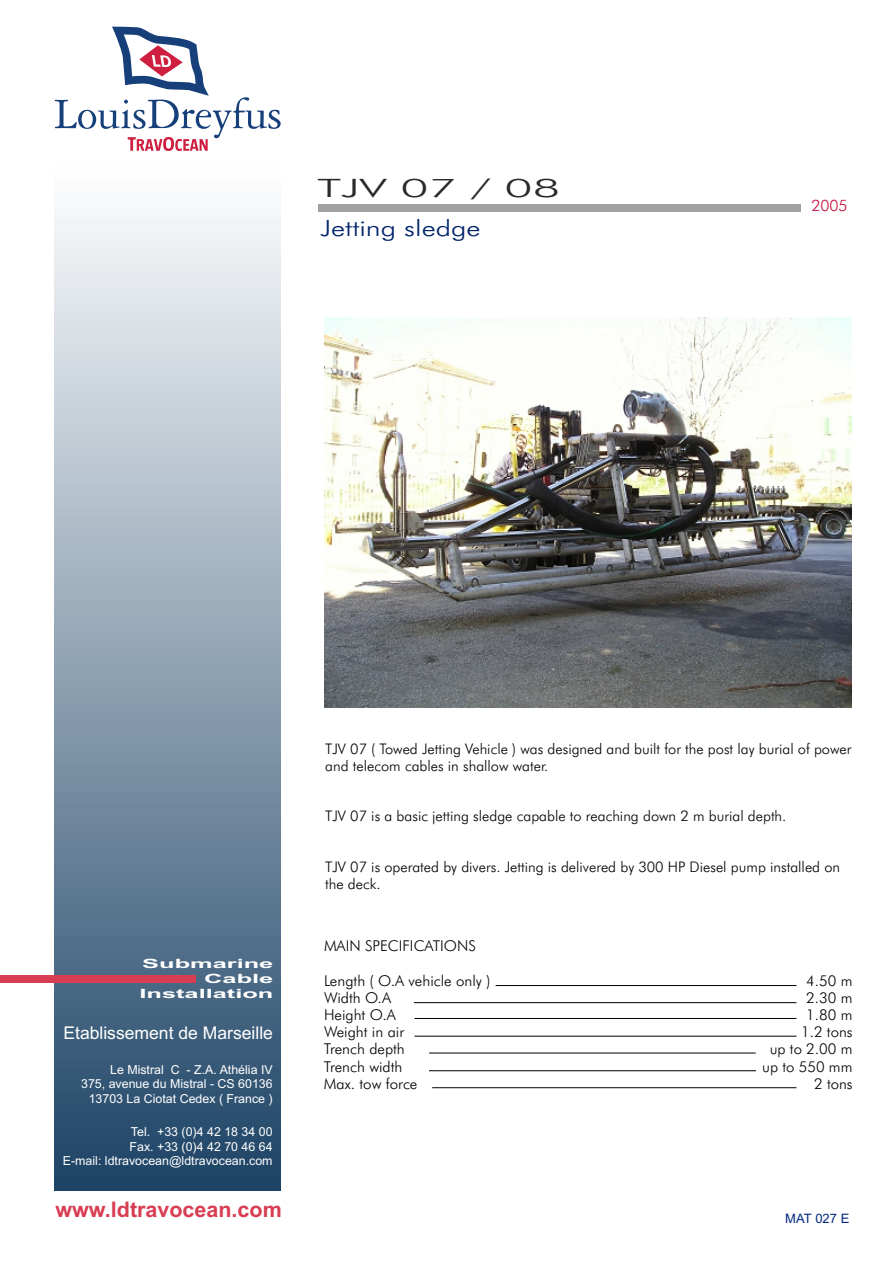
<style>
.page{position:relative;width:893px;height:1262px;background:#fff}
.page>*{position:absolute;margin:0;border:0;box-sizing:border-box;transform-origin:0 0}
.t1{font:300 25.35px "Futura BT";color:#2b2929;scale:1.92 1}
.t2{font:300 22.5px "Futura BT";color:#002469;scale:1.26 1}
.t3{font:700 21.45px "Arial";color:#d93d52}
.t4{font:17.55px "Arial";color:#fff}
.t5{font:300 15.75px "Futura BT";color:#c20a38}
.t6{font:300 15px/17.1px "Futura BT";color:#000}
.t7{font:300 14.55px/16.8px "Futura BT";color:#000}
.t8{font:13.05px "Arial";color:#052980}
.t9{font:700 12.75px/14.7px "Arial";color:#fff;text-align:right;scale:1.99 1}
.t10{font:12.45px/14.2px "Arial";color:#fff;text-align:right}
</style>
<div class="page">
<div style="left:318px;top:205px;width:483px;height:7px;background:#a1a1a1"></div>
<img style="left:324px;top:318px;width:527px;height:389px">
<hr style="left:495px;top:985px;width:301px;height:1px;background:#000">
<hr style="left:414px;top:1002px;width:382px;height:1px;background:#000">
<hr style="left:414px;top:1018px;width:382px;height:1px;background:#000">
<hr style="left:414px;top:1036px;width:382px;height:1px;background:#000">
<hr style="left:429px;top:1052px;width:326px;height:1px;background:#000">
<hr style="left:429px;top:1070px;width:327px;height:1px;background:#000">
<hr style="left:432px;top:1087px;width:364px;height:1px;background:#000">
<img style="left:55px;top:210px;width:226px;height:980px">
<div style="left:0;top:975px;width:195px;height:7px;background:#d93d52"></div>
<svg style="left:55px;top:27px;width:226px;height:124px"></svg>
<h1 class="t1" style="left:317px;top:178px;width:128px">TJV 07 / 08</h1>
<h2 class="t2" style="left:320px;top:219px;width:129px">Jetting sledge</h2>
<p class="t5" style="left:811px;top:199px;width:38px">2005</p>
<p class="t9" style="left:139px;top:957px;width:69px">Submarine<br>Cable<br>Installation</p>
<p class="t4" style="left:63px;top:1026px;width:211px">Etablissement de Marseille</p>
<p class="t10" style="left:81px;top:1063px;width:193px">Le Mistral C - Z.A. Athélia IV<br>375, avenue du Mistral - CS 60136<br>13703 La Ciotat Cedex ( France )</p>
<p class="t10" style="left:63px;top:1125px;width:211px">Tel. +33 (0)4 42 18 34 00<br>Fax. +33 (0)4 42 70 46 64<br>E-mail: ldtravocean@ldtravocean.com</p>
<h3 class="t3" style="left:55px;top:1201px;width:228px">www.ldtravocean.com</h3>
<p class="t7" style="left:325px;top:742px;width:527px">TJV 07 ( Towed Jetting Vehicle ) was designed and built for the post lay burial of power and telecom cables in shallow water.</p>
<p class="t7" style="left:325px;top:809px;width:462px">TJV 07 is a basic jetting sledge capable to reaching down 2 m burial depth.</p>
<p class="t7" style="left:325px;top:859px;width:516px">TJV 07 is operated by divers. Jetting is delivered by 300 HP Diesel pump installed on the deck.</p>
<p class="t6" style="left:324px;top:939px;width:153px">MAIN SPECIFICATIONS</p>
<p class="t6" style="left:324px;top:973px;width:168px">Length ( O.A vehicle only )<br>Width O.A<br>Height O.A<br>Weight in air<br>Trench depth<br>Trench width<br>Max. tow force</p>
<p class="t6" style="left:762px;top:973px;width:92px;text-align:right">4.50 m<br>2.30 m<br>1.80 m<br>1.2 tons<br>up to 2.00 m up to 550 mm<br>2 tons</p>
<p class="t8" style="left:785px;top:1213px;width:66px">MAT 027 E</p>
</div>
